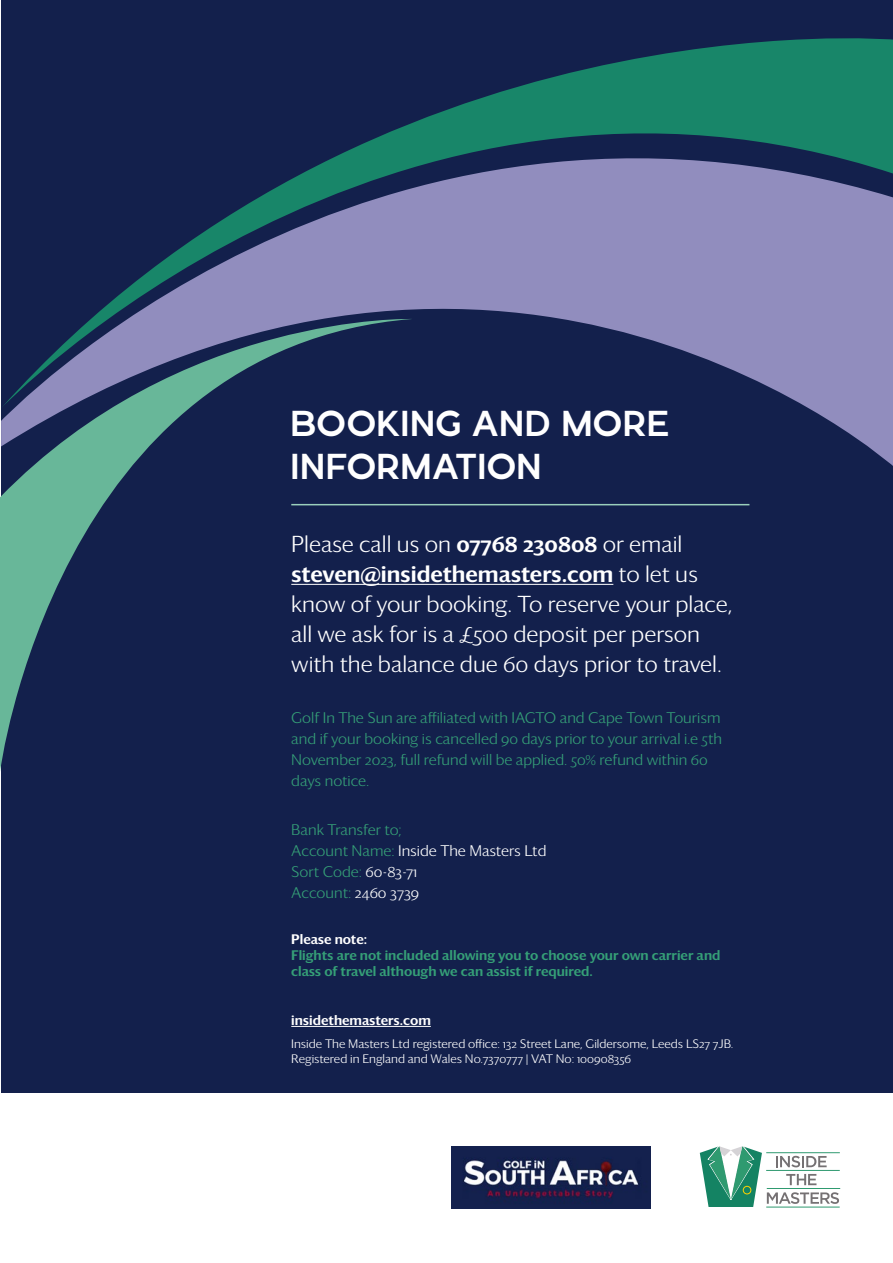
<style>
.page{position:relative;width:893px;height:1263px;background:#fff}
.page>*{position:absolute;margin:0;border:0;box-sizing:border-box;transform-origin:0 0}
.t1{font:36px/43.2px "Revoxa";color:#fff}
.t2{font:300 22.5px/30px "Darby Sans";color:#fff}
.t3{font:300 15px/21px "Darby Sans";color:#359f77}
.t4{font:500 13.5px/16.2px "Darby Sans";color:#359f77}
.t5{font:500 13.5px "Darby Sans";color:#fff}
.t6{font:300 12px/15px "Darby Sans";color:#fff}
.s1{font-weight:500}
.s2{color:#fff}
</style>
<div class="page">
<div style="left:1px;top:0;width:892px;height:1093px;background:#13204c"></div>
<svg style="left:0;top:467px;width:412px;height:304px"></svg>
<svg style="left:1px;top:408px;width:892px;height:59px"></svg>
<svg style="left:3px;top:38px;width:890px;height:370px"></svg>
<img style="left:452px;top:1147px;width:199px;height:62px">
<svg style="left:700px;top:1146px;width:139px;height:61px"></svg>
<hr style="left:766px;top:1152px;width:74px;height:1px;background:#2f9a70">
<hr style="left:766px;top:1170px;width:74px;height:1px;background:#2f9a70">
<hr style="left:767px;top:1188px;width:73px;height:1px;background:#2f9a70">
<hr style="left:766px;top:1207px;width:74px;height:1px;background:#2f9a70">
<hr style="left:291px;top:504px;width:458px;height:1px;background:#9acfbb">
<hr style="left:291px;top:584px;width:322px;height:1px;background:#fff">
<hr style="left:291px;top:1026px;width:140px;height:1px;background:#fff">
<h1 class="t1" style="left:290px;top:400px;width:381px">BOOKING AND MORE<br>INFORMATION</h1>
<h2 class="t2" style="left:291px;top:529px;width:443px">Please call us on <span class="s1">07768 230808</span> or email <span class="s1">steven@insidethemasters.com</span> to let us know of your booking. To reserve your place, all we ask for is a £500 deposit per person with the balance due 60 days prior to travel.</h2>
<p class="t3" style="left:291px;top:707px;width:432px">Golf In The Sun are affiliated with IAGTO and Cape Town Tourism and if your booking is cancelled 90 days prior to your arrival i.e 5th November 2023, full refund will be applied. 50% refund within 60 days notice.</p>
<p class="t3" style="left:291px;top:818px;width:257px">Bank Transfer to;<br>Account Name: <span class="s2">Inside The Masters Ltd<br></span>Sort Code: <span class="s2">60-83-71<br></span>Account: <span class="s2">2460 3739</span></p>
<p class="t5" style="left:291px;top:929px;width:77px">Please note:</p>
<p class="t4" style="left:291px;top:946px;width:431px">Flights are not included allowing you to choose your own carrier and class of travel although we can assist if required.</p>
<p class="t5" style="left:291px;top:1010px;width:141px">insidethemasters.com</p>
<p class="t6" style="left:291px;top:1035px;width:444px">Inside The Masters Ltd registered office: 132 Street Lane, Gildersome, Leeds LS27 7JB.<br>Registered in England and Wales No.7370777 | VAT No: 100908356</p>
</div>
